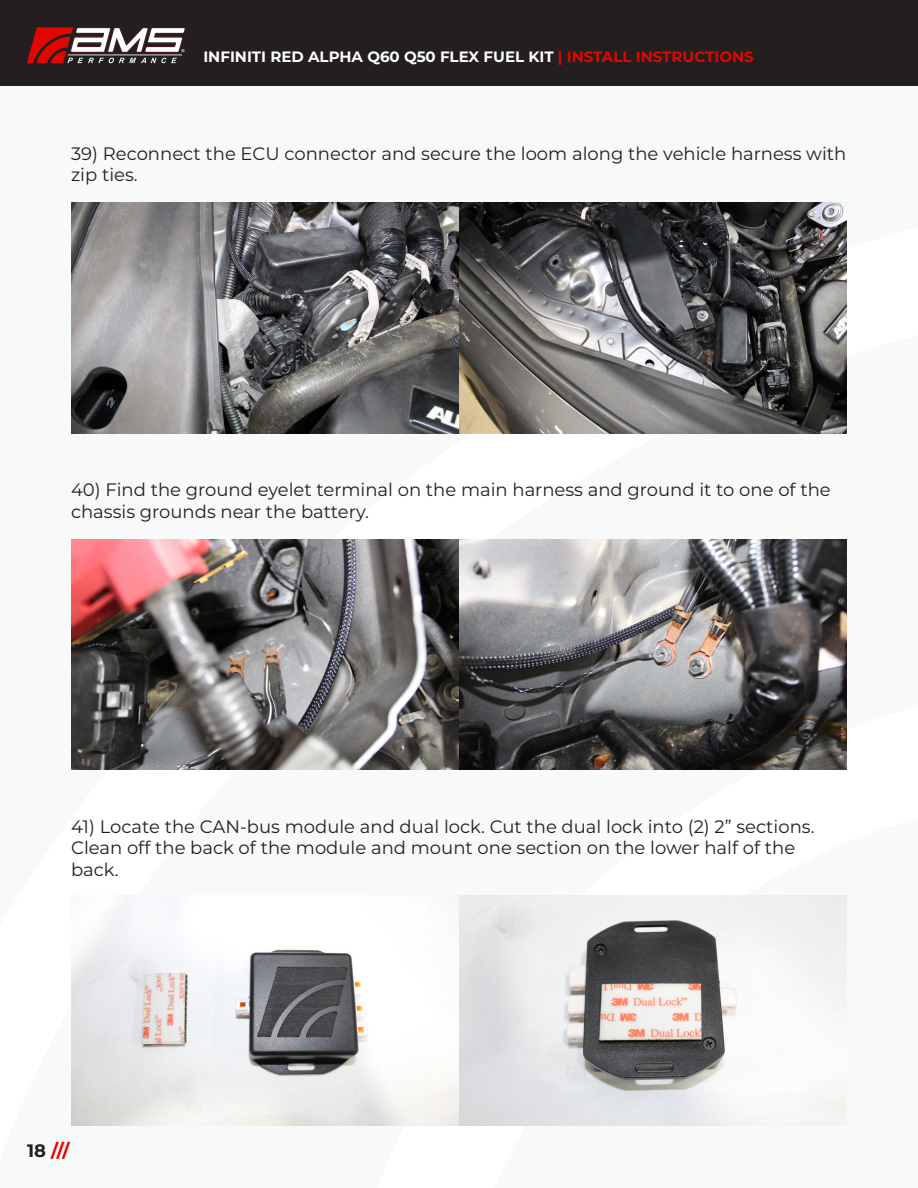
<style>
.page{position:relative;width:918px;height:1188px;background:#fff}
.page>*{position:absolute;margin:0;border:0;box-sizing:border-box;transform-origin:0 0}
.t1{font:18px/21.6px "Montserrat";color:#231f20}
.t2{font:700 18px "Montserrat";color:#e10600}
.t3{font:700 15px "Montserrat";color:#fff}
.s1{color:#e10600}
.s2{color:#231f20}
</style>
<div class="page">
<div style="left:0;top:0;width:918px;height:85px;background:#231f20"></div>
<svg style="left:27px;top:27px;width:159px;height:36px"></svg>
<img style="left:71px;top:203px;width:776px;height:230px">
<img style="left:71px;top:539px;width:776px;height:231px">
<img style="left:71px;top:896px;width:776px;height:230px">
<p class="t3" style="left:203px;top:46px;width:552px">INFINITI RED ALPHA Q60 Q50 FLEX FUEL KIT <span class="s1">| INSTALL INSTRUCTIONS</span></p>
<p class="t1" style="left:71px;top:142px;width:777px">39) Reconnect the ECU connector and secure the loom along the vehicle harness with zip ties.</p>
<p class="t1" style="left:71px;top:478px;width:761px">40) Find the ground eyelet terminal on the main harness and ground it to one of the chassis grounds near the battery.</p>
<p class="t1" style="left:71px;top:815px;width:745px">41) Locate the CAN-bus module and dual lock. Cut the dual lock into (2) 2” sections.<br>Clean off the back of the module and mount one section on the lower half of the back.</p>
<p class="t2" style="left:27px;top:1137px;width:44px"><span class="s2">18</span> ///</p>
</div>
